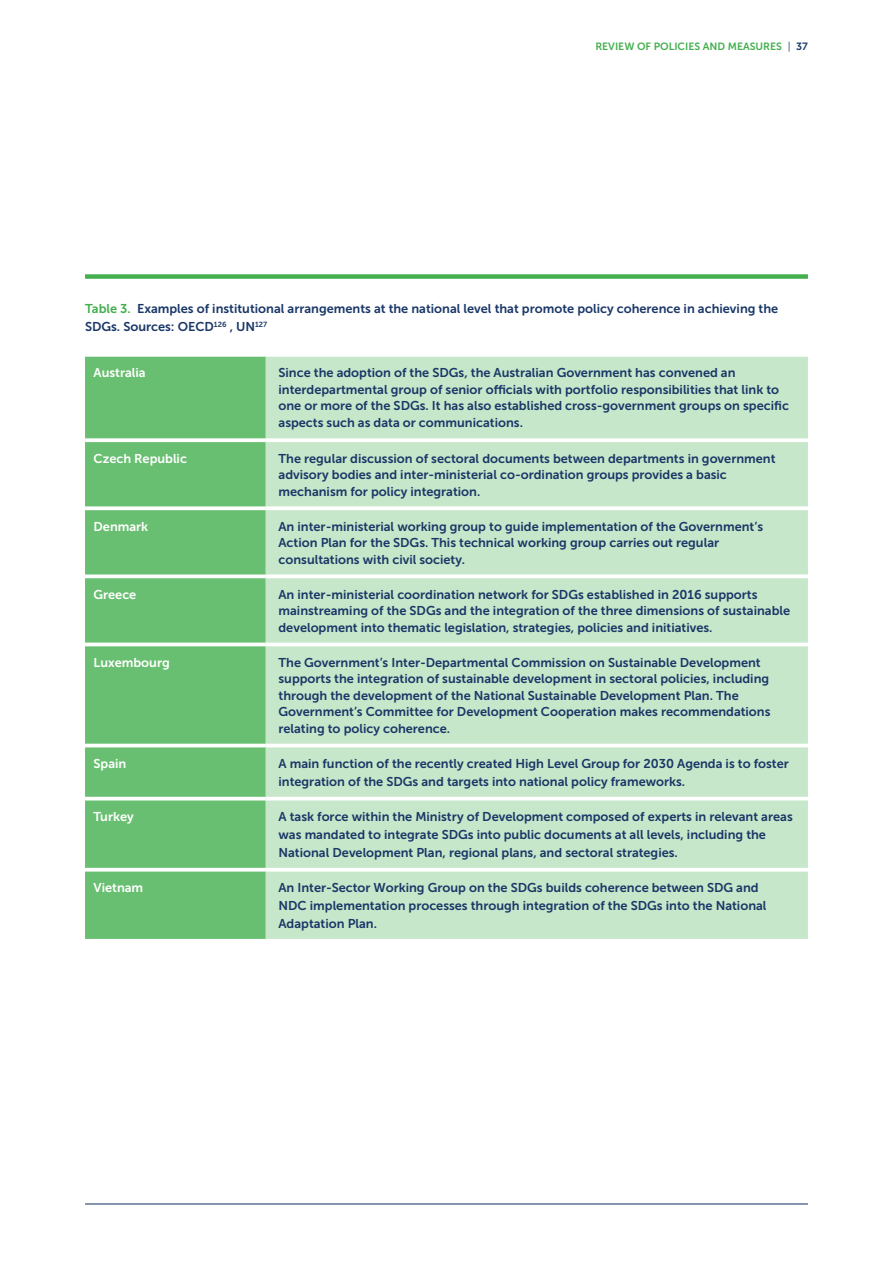
<style>
.page{position:relative;width:893px;height:1263px;background:#fff}
.page>*{position:absolute;margin:0;border:0;box-sizing:border-box;transform-origin:0 0}
.t1{font:12.75px/16.5px "Museo Sans 700";color:#193767}
.t2{font:12.75px "Museo Sans 700";color:#fff}
.t3{font:10.5px "Museo Sans 700";color:#43af4e}
.s1{font-family:"Museo Sans 300";color:#193767}
.s2{color:#193767}
.s3{color:#43af4e}
</style>
<div class="page">
<div style="left:85px;top:274px;width:723px;height:5px;background:#43af4e"></div>
<div style="left:85px;top:357px;width:181px;height:582px;background:#69bf71"></div>
<div style="left:266px;top:357px;width:542px;height:582px;background:#c7e7ca"></div>
<svg style="left:85px;top:506px;width:181px;height:4px"></svg>
<svg style="left:85px;top:574px;width:181px;height:4px"></svg>
<svg style="left:266px;top:574px;width:542px;height:4px"></svg>
<hr style="left:85px;top:643px;width:181px;height:3px;background:#fff">
<hr style="left:266px;top:643px;width:542px;height:3px;background:#fff">
<hr style="left:85px;top:744px;width:181px;height:3px;background:#fff">
<hr style="left:266px;top:744px;width:542px;height:3px;background:#fff">
<hr style="left:85px;top:797px;width:181px;height:3px;background:#fff">
<hr style="left:266px;top:797px;width:542px;height:3px;background:#fff">
<svg style="left:85px;top:355px;width:181px;height:2px"></svg>
<svg style="left:266px;top:356px;width:542px;height:1px"></svg>
<svg style="left:85px;top:438px;width:181px;height:4px"></svg>
<svg style="left:266px;top:438px;width:542px;height:4px"></svg>
<svg style="left:266px;top:506px;width:542px;height:4px"></svg>
<hr style="left:85px;top:868px;width:181px;height:3px;background:#fff">
<hr style="left:266px;top:868px;width:542px;height:3px;background:#fff">
<hr style="left:85px;top:1203px;width:723px;height:1px;background:#193767">
<p class="t3" style="left:595px;top:41px;width:214px">REVIEW OF POLICIES AND MEASURES <span class="s1">|</span> <span class="s2">37</span></p>
<p class="t1" style="left:85px;top:300px;width:695px;line-height:18px"><span class="s3">Table 3.</span> Examples of institutional arrangements at the national level that promote policy coherence in achieving the<br>SDGs. Sources: OECD<sup>126</sup> , UN<sup>127</sup></p>
<p class="t2" style="left:94px;top:366px;width:54px">Australia</p>
<p class="t1" style="left:279px;top:364px;width:512px">Since the adoption of the SDGs, the Australian Government has convened an interdepartmental group of senior officials with portfolio responsibilities that link to one or more of the SDGs. It has also established cross-government groups on specific aspects such as data or communications.</p>
<p class="t2" style="left:94px;top:451px;width:95px">Czech Republic</p>
<p class="t1" style="left:279px;top:450px;width:498px">The regular discussion of sectoral documents between departments in government advisory bodies and inter-ministerial co-ordination groups provides a basic mechanism for policy integration.</p>
<p class="t2" style="left:94px;top:519px;width:56px">Denmark</p>
<p class="t1" style="left:279px;top:518px;width:486px">An inter-ministerial working group to guide implementation of the Government’s<br>Action Plan for the SDGs. This technical working group carries out regular consultations with civil society.</p>
<p class="t2" style="left:94px;top:587px;width:44px">Greece</p>
<p class="t1" style="left:279px;top:586px;width:513px">An inter-ministerial coordination network for SDGs established in 2016 supports mainstreaming of the SDGs and the integration of the three dimensions of sustainable development into thematic legislation, strategies, policies and initiatives.</p>
<p class="t2" style="left:94px;top:655px;width:78px">Luxembourg</p>
<p class="t1" style="left:279px;top:654px;width:493px">The Government’s Inter-Departmental Commission on Sustainable Development supports the integration of sustainable development in sectoral policies, including through the development of the National Sustainable Development Plan. The Government’s Committee for Development Cooperation makes recommendations relating to policy coherence.</p>
<p class="t2" style="left:94px;top:756px;width:34px">Spain</p>
<p class="t1" style="left:279px;top:754px;width:512px;line-height:18px">A main function of the recently created High Level Group for 2030 Agenda is to foster integration of the SDGs and targets into national policy frameworks.</p>
<p class="t2" style="left:94px;top:809px;width:42px">Turkey</p>
<p class="t1" style="left:279px;top:807px;width:516px;line-height:18px">A task force within the Ministry of Development composed of experts in relevant areas was mandated to integrate SDGs into public documents at all levels, including the<br>National Development Plan, regional plans, and sectoral strategies.</p>
<p class="t2" style="left:94px;top:880px;width:51px">Vietnam</p>
<p class="t1" style="left:279px;top:879px;width:490px;line-height:18px">An Inter-Sector Working Group on the SDGs builds coherence between SDG and<br>NDC implementation processes through integration of the SDGs into the National<br>Adaptation Plan.</p>
</div>
